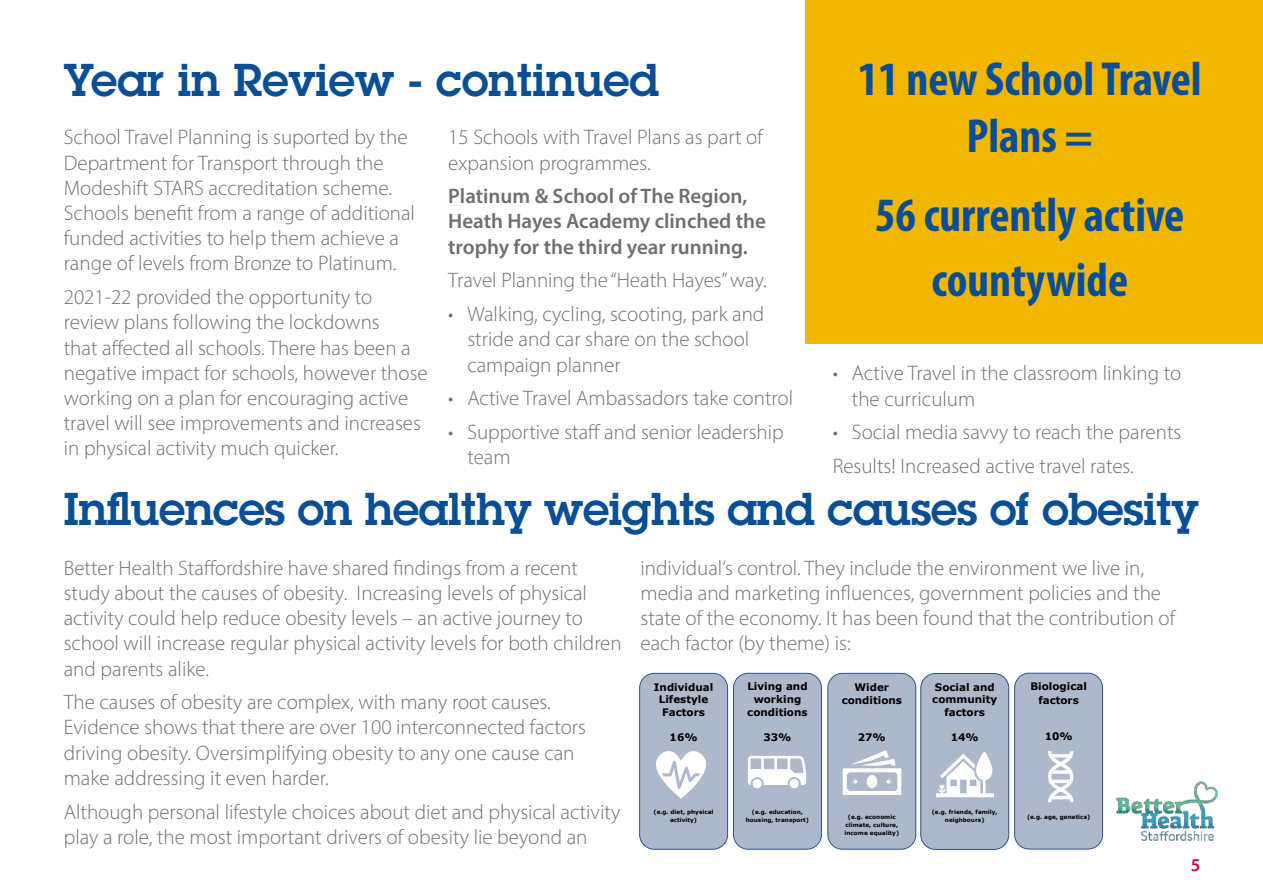
<style>
.page{position:relative;width:1263px;height:893px;background:#fff}
.page>*{position:absolute;margin:0;border:0;box-sizing:border-box;transform-origin:0 0}
.t1{font:700 condensed 48px/57.6px "Myriad Pro";color:#0a4e96;text-align:center}
.t2{font:600 45px "Lubalin Graph Std";letter-spacing:-.01em;color:#0a4e96}
.t3{font:300 21px/25.2px "Myriad Pro";color:#706f6f}
.t4{font:600 21px/25.2px "Myriad Pro";color:#706f6f}
.t5{font:600 18px "Myriad Pro";color:#c6014a}
.t6{font:700 10.35px/12.6px "Verdana";color:#000;text-align:center}
.t7{font:700 5.7px/7.5px "Verdana";color:#000;text-align:center}
</style>
<div class="page">
<div style="left:806px;top:0;width:457px;height:343px;background:#f0b600"></div>
<div style="left:640px;top:673px;width:87px;height:176px;background:#adb9ca;border-radius:15px"></div>
<div style="left:639px;top:673px;width:89px;height:176px;border:1px solid #2f528f;border-radius:15px"></div>
<svg style="left:656px;top:751px;width:50px;height:48px"></svg>
<div style="left:733px;top:673px;width:88px;height:176px;background:#adb9ca;border-radius:15px"></div>
<div style="left:733px;top:673px;width:89px;height:176px;border:1px solid #2f528f;border-radius:15px"></div>
<svg style="left:748px;top:756px;width:58px;height:29px"></svg>
<div style="left:789px;top:779px;width:10px;height:9px;background:#fff;border-radius:50%"></div>
<div style="left:752px;top:779px;width:10px;height:9px;background:#fff;border-radius:50%"></div>
<div style="left:828px;top:673px;width:88px;height:176px;background:#adb9ca;border-radius:15px"></div>
<div style="left:827px;top:673px;width:89px;height:176px;border:1px solid #2f528f;border-radius:15px"></div>
<svg style="left:843px;top:750px;width:58px;height:45px"></svg>
<div style="left:921px;top:673px;width:88px;height:176px;background:#adb9ca;border-radius:15px"></div>
<div style="left:920px;top:673px;width:89px;height:177px;border:1px solid #2f528f;border-radius:15px"></div>
<svg style="left:936px;top:752px;width:58px;height:45px"></svg>
<div style="left:1015px;top:673px;width:87px;height:176px;background:#adb9ca;border-radius:15px"></div>
<div style="left:1014px;top:673px;width:89px;height:176px;border:1px solid #2f528f;border-radius:15px"></div>
<svg style="left:1048px;top:751px;width:25px;height:51px"></svg>
<img style="left:1116px;top:781px;width:101px;height:59px">
<h2 class="t2" style="left:64px;top:50px;width:597px">Year in Review - continued</h2>
<p class="t3" style="left:64px;top:125px;width:353px">School Travel Planning is suported by the Department for Transport through the Modeshift STARS accreditation scheme.<br>Schools benefit from a range of additional funded activities to help them achieve a range of levels from Bronze to Platinum.</p>
<p class="t3" style="left:64px;top:284px;width:365px">2021-22 provided the opportunity to review plans following the lockdowns<br>that affected all schools. There has been a negative impact for schools, however those working on a plan for encouraging active travel will see improvements and increases in physical activity much quicker.</p>
<p class="t3" style="left:448px;top:125px;width:316px">15 Schools with Travel Plans as part of expansion programmes.</p>
<p class="t4" style="left:448px;top:183px;width:319px">Platinum &amp; School of The Region,<br>Heath Hayes Academy clinched the trophy for the third year running.</p>
<p class="t3" style="left:448px;top:268px;width:320px">Travel Planning the “Heath Hayes” way.</p>
<p class="t3" style="left:467px;top:301px;width:298px;text-indent:-19px">• Walking, cycling, scooting, park and stride and car share on the school campaign planner</p>
<p class="t3" style="left:448px;top:385px;width:346px">• Active Travel Ambassadors take control</p>
<p class="t3" style="left:467px;top:419px;width:318px;text-indent:-19px">• Supportive staff and senior leadership team</p>
<p class="t1" style="left:858px;top:49px;width:345px">11 new School Travel<br>Plans =</p>
<p class="t1" style="left:875px;top:182px;width:311px;line-height:64.8px">56 currently active countywide</p>
<p class="t3" style="left:852px;top:361px;width:331px;text-indent:-19px">• Active Travel in the classroom linking to the curriculum</p>
<p class="t3" style="left:833px;top:415px;width:350px;line-height:33.8px">• Social media savvy to reach the parents<br>Results! Increased active travel rates.</p>
<h2 class="t2" style="left:64px;top:479px;width:1136px">Influences on healthy weights and causes of obesity</h2>
<p class="t3" style="left:64px;top:555px;width:559px">Better Health Staffordshire have shared findings from a recent study about the causes of obesity. Increasing levels of physical activity could help reduce obesity levels – an active journey to school will increase regular physical activity levels for both children and parents alike.</p>
<p class="t3" style="left:64px;top:689px;width:524px">The causes of obesity are complex, with many root causes.<br>Evidence shows that there are over 100 interconnected factors driving obesity. Oversimplifying obesity to any one cause can make addressing it even harder.</p>
<p class="t3" style="left:64px;top:799px;width:558px">Although personal lifestyle choices about diet and physical activity play a role, the most important drivers of obesity lie beyond an</p>
<p class="t3" style="left:640px;top:555px;width:536px">individual’s control. They include the environment we live in, media and marketing influences, government policies and the state of the economy. It has been found that the contribution of each factor (by theme) is:</p>
<p class="t6" style="left:654px;top:680px;width:61px">Individual<br>Lifestyle<br>Factors</p>
<p class="t6" style="left:670px;top:730px;width:29px">16%</p>
<p class="t6" style="left:1030px;top:679px;width:58px;line-height:13.5px">Biological factors</p>
<p class="t6" style="left:1045px;top:730px;width:30px">10%</p>
<p class="t6" style="left:747px;top:680px;width:62px">Living and working conditions</p>
<p class="t6" style="left:763px;top:730px;width:29px">33%</p>
<p class="t6" style="left:842px;top:680px;width:62px;line-height:13.5px">Wider conditions</p>
<p class="t6" style="left:858px;top:730px;width:29px">27%</p>
<p class="t6" style="left:932px;top:680px;width:67px">Social and community factors</p>
<p class="t6" style="left:951px;top:731px;width:29px">14%</p>
<p class="t7" style="left:746px;top:808px;width:65px">(e.g. education, housing, transport)</p>
<p class="t7" style="left:653px;top:808px;width:62px">(e.g. diet, physical activity)</p>
<p class="t7" style="left:932px;top:808px;width:67px">(e.g. friends, family, neighbours)</p>
<p class="t7" style="left:1027px;top:813px;width:65px">(e.g. age, genetics)</p>
<p class="t7" style="left:844px;top:813px;width:56px">(e.g. economic climate, culture, income equality)</p>
<p class="t5" style="left:1191px;top:853px;width:11px">5</p>
</div>
